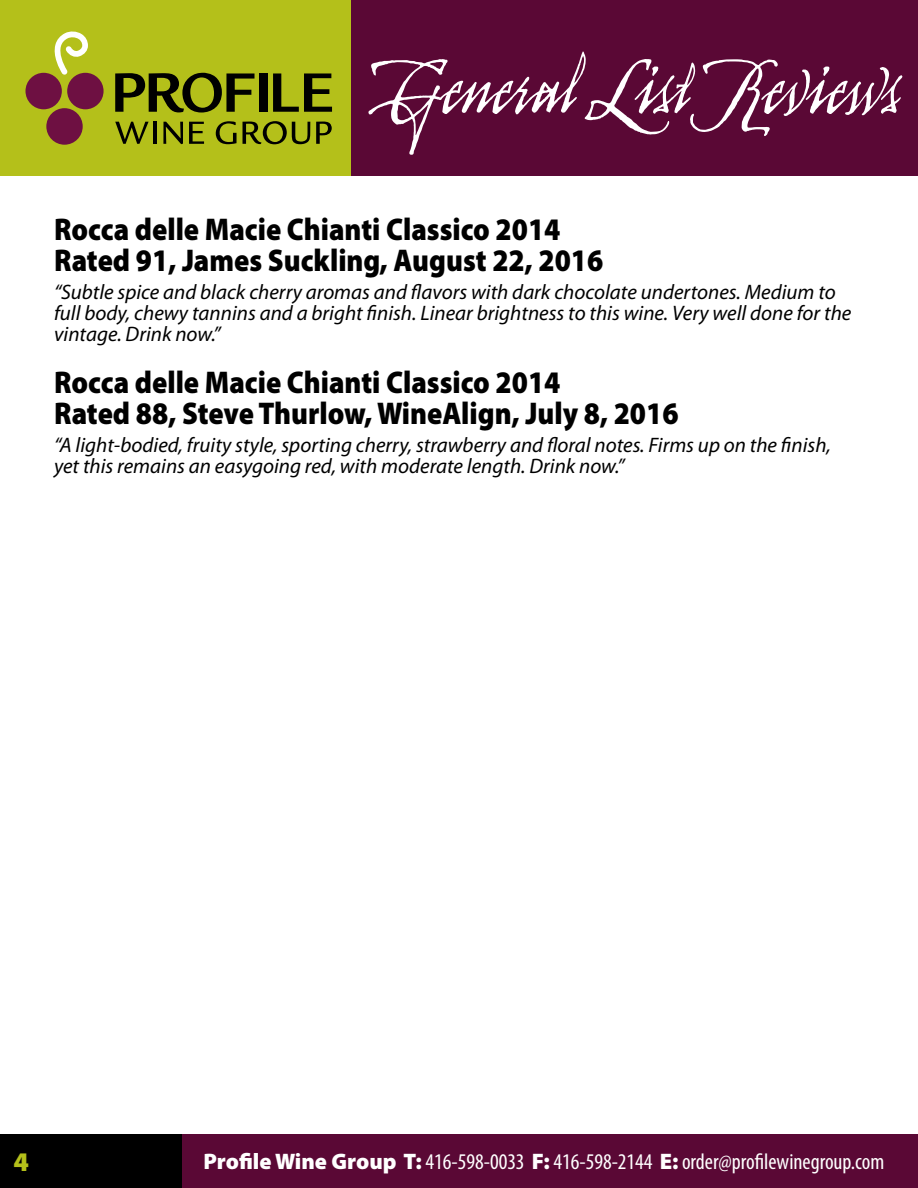
<style>
.page{position:relative;width:918px;height:1188px;background:#fff}
.page>*{position:absolute;margin:0;border:0;box-sizing:border-box;transform-origin:0 0}
.t1{font:112.5px "Arcana GMM Std Manuscript";color:#fff;scale:.75 1}
.t2{font:900 31.5px/31.5px "Myriad Pro";color:#000;scale:.9 1}
.t3{font:900 27px "Myriad Pro";color:#b4c01a}
.t4{font:condensed 22.5px "Myriad Pro";color:#fff}
.t5{font:italic 21px/21px "Myriad Pro";color:#000}
.s1{font-weight:900;font-stretch:normal}
</style>
<div class="page">
<div style="left:0;top:0;width:351px;height:176px;background:#b4c01a"></div>
<div style="left:178px;top:1134px;width:740px;height:54px;background:#5a0835"></div>
<div style="left:351px;top:0;width:567px;height:176px;background:#5a0835"></div>
<div style="left:0;top:1134px;width:181px;height:54px;background:#000"></div>
<svg style="left:115px;top:73px;width:140px;height:40px"></svg>
<div style="left:259px;top:73px;width:8px;height:39px;background:#000"></div>
<svg style="left:273px;top:73px;width:59px;height:39px"></svg>
<svg style="left:115px;top:122px;width:34px;height:22px"></svg>
<hr style="left:154px;top:122px;width:3px;height:22px;background:#000">
<svg style="left:163px;top:122px;width:20px;height:22px"></svg>
<svg style="left:189px;top:122px;width:15px;height:22px"></svg>
<svg style="left:216px;top:121px;width:21px;height:23px"></svg>
<svg style="left:243px;top:121px;width:67px;height:23px"></svg>
<svg style="left:316px;top:122px;width:16px;height:22px"></svg>
<div style="left:46px;top:108px;width:37px;height:37px;background:#6e1042;border-radius:50%"></div>
<div style="left:26px;top:73px;width:36px;height:36px;background:#6e1042;border-radius:50%"></div>
<div style="left:67px;top:73px;width:37px;height:36px;background:#6e1042;border-radius:50%"></div>
<svg style="left:54px;top:32px;width:34px;height:43px"></svg>
<h1 class="t1" style="left:373px;top:33px;width:704px">General List Reviews</h1>
<h2 class="t2" style="left:54px;top:214px;width:612px">Rocca delle Macie Chianti Classico 2014<br>Rated 91, James Suckling, August 22, 2016</h2>
<p class="t5" style="left:54px;top:281px;width:799px">“Subtle spice and black cherry aromas and flavors with dark chocolate undertones. Medium to full body, chewy tannins and a bright finish. Linear brightness to this wine. Very well done for the vintage. Drink now.”</p>
<h2 class="t2" style="left:54px;top:367px;width:696px">Rocca delle Macie Chianti Classico 2014<br>Rated 88, Steve Thurlow, WineAlign, July 8, 2016</h2>
<p class="t5" style="left:54px;top:434px;width:778px">“A light-bodied, fruity style, sporting cherry, strawberry and floral notes. Firms up on the finish, yet this remains an easygoing red, with moderate length. Drink now.”</p>
<p class="t3" style="left:14px;top:1147px;width:17px">4</p>
<p class="t4" style="left:203px;top:1148px;width:682px"><span class="s1">Profile Wine Group T:</span> 416-598-0033 <span class="s1">F:</span> 416-598-2144 <span class="s1">E:</span> order@profilewinegroup.com</p>
</div>
